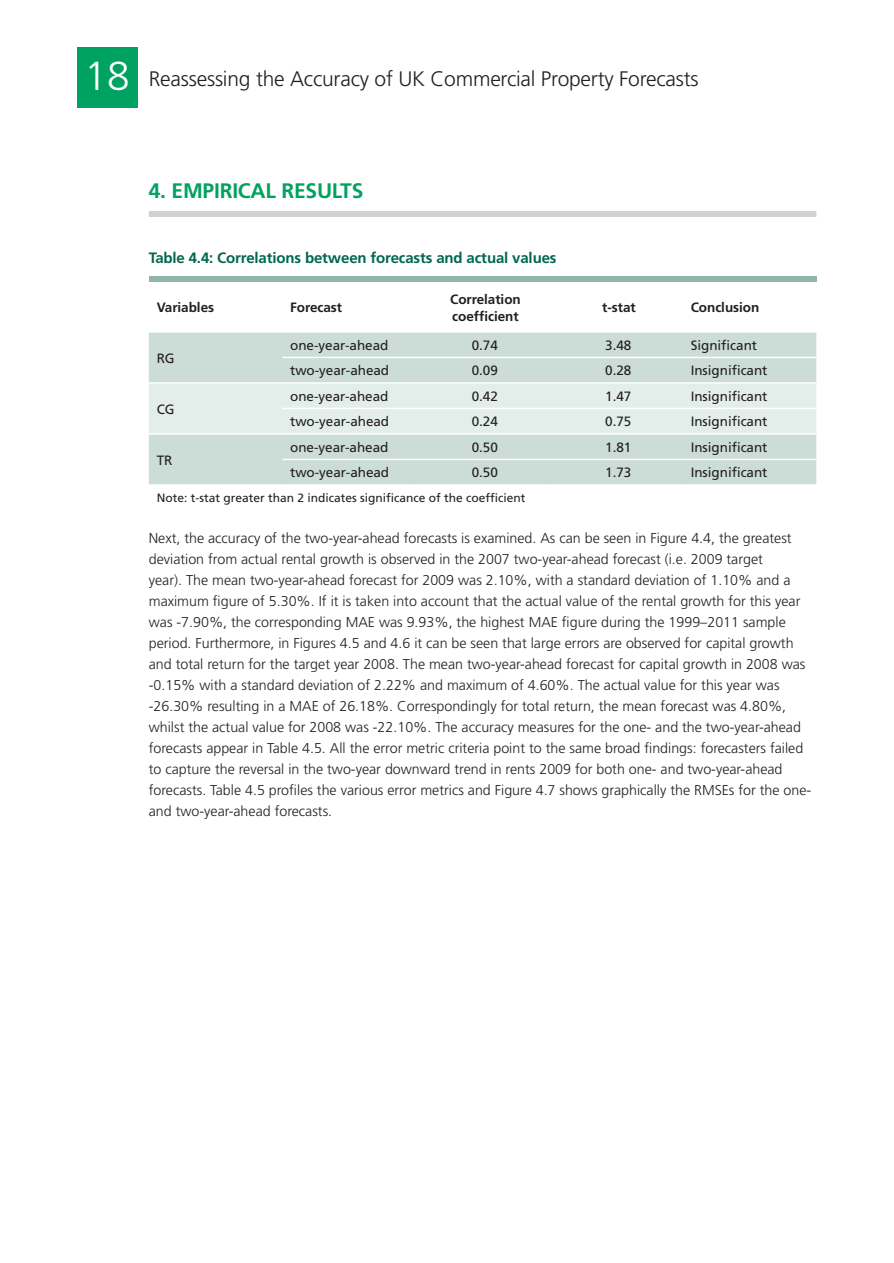
<style>
.page{position:relative;width:894px;height:1263px;background:#fff}
.page>*{position:absolute;margin:0;border:0;box-sizing:border-box;transform-origin:0 0}
.t1{font:300 21px "Frutiger";letter-spacing:-.01em;color:#231f20}
.t2{font:700 21px "Frutiger";letter-spacing:-.01em;color:#00a261}
.t3{font:700 15px "Frutiger";letter-spacing:-.01em;color:#01674d}
.t4{font:300 14.25px/21px "Frutiger";color:#231f20}
.t5{font:13.5px "Frutiger";letter-spacing:-.005em;color:#231f20}
.t6{font:700 13.5px/16.2px "Frutiger";letter-spacing:-.005em;color:#231f20}
.t7{font:12px "Frutiger";color:#231f20}
.s1{font-size:40.5px;color:#fff}
</style>
<div class="page">
<div style="left:77px;top:47px;width:60px;height:61px;background:#00a261"></div>
<div style="left:149px;top:211px;width:667px;height:6px;background:#d1d2d4"></div>
<div style="left:149px;top:276px;width:667px;height:6px;background:#91b5a8"></div>
<div style="left:149px;top:333px;width:667px;height:151px;background:#ccddd7"></div>
<div style="left:149px;top:384px;width:667px;height:49px;background:#e3eeea"></div>
<hr style="left:149px;top:433px;width:133px;height:2px;background:#fff">
<hr style="left:282px;top:433px;width:134px;height:2px;background:#fff">
<hr style="left:282px;top:459px;width:134px;height:1px;background:#fff">
<hr style="left:416px;top:433px;width:133px;height:2px;background:#fff">
<hr style="left:416px;top:459px;width:133px;height:1px;background:#fff">
<hr style="left:549px;top:433px;width:134px;height:2px;background:#fff">
<hr style="left:549px;top:459px;width:134px;height:1px;background:#fff">
<hr style="left:683px;top:433px;width:133px;height:2px;background:#fff">
<hr style="left:683px;top:459px;width:133px;height:1px;background:#fff">
<hr style="left:282px;top:357px;width:534px;height:1px;background:#fff">
<hr style="left:149px;top:382px;width:667px;height:2px;background:#fff">
<hr style="left:282px;top:408px;width:534px;height:1px;background:#fff">
<h1 class="t1" style="left:84px;top:67px;width:616px"><span class="s1">18</span> Reassessing the Accuracy of UK Commercial Property Forecasts</h1>
<h1 class="t2" style="left:149px;top:178px;width:216px">4. EMPIRICAL RESULTS</h1>
<p class="t3" style="left:149px;top:249px;width:409px">Table 4.4: Correlations between forecasts and actual values</p>
<p class="t6" style="left:157px;top:299px;width:59px">Variables</p>
<p class="t6" style="left:290px;top:299px;width:53px">Forecast</p>
<p class="t6" style="left:450px;top:291px;width:72px">Correlation coefficient</p>
<p class="t6" style="left:602px;top:299px;width:35px">t-stat</p>
<p class="t6" style="left:691px;top:299px;width:70px">Conclusion</p>
<p class="t5" style="left:157px;top:350px;width:19px">RG</p>
<p class="t5" style="left:290px;top:337px;width:100px">one-year-ahead</p>
<p class="t5" style="left:472px;top:337px;width:28px">0.74</p>
<p class="t5" style="left:605px;top:337px;width:28px">3.48</p>
<p class="t5" style="left:691px;top:337px;width:68px">Significant</p>
<p class="t5" style="left:290px;top:363px;width:100px">two-year-ahead</p>
<p class="t5" style="left:472px;top:363px;width:28px">0.09</p>
<p class="t5" style="left:605px;top:363px;width:28px">0.28</p>
<p class="t5" style="left:691px;top:363px;width:78px">Insignificant</p>
<p class="t5" style="left:157px;top:401px;width:19px">CG</p>
<p class="t5" style="left:290px;top:388px;width:100px">one-year-ahead</p>
<p class="t5" style="left:472px;top:388px;width:28px">0.42</p>
<p class="t5" style="left:605px;top:388px;width:28px">1.47</p>
<p class="t5" style="left:691px;top:388px;width:78px">Insignificant</p>
<p class="t5" style="left:290px;top:414px;width:100px">two-year-ahead</p>
<p class="t5" style="left:472px;top:414px;width:28px">0.24</p>
<p class="t5" style="left:605px;top:414px;width:28px">0.75</p>
<p class="t5" style="left:691px;top:414px;width:78px">Insignificant</p>
<p class="t5" style="left:290px;top:439px;width:100px">one-year-ahead</p>
<p class="t5" style="left:472px;top:439px;width:28px">0.50</p>
<p class="t5" style="left:605px;top:439px;width:28px">1.81</p>
<p class="t5" style="left:691px;top:439px;width:78px">Insignificant</p>
<p class="t5" style="left:290px;top:465px;width:100px">two-year-ahead</p>
<p class="t5" style="left:472px;top:465px;width:28px">0.50</p>
<p class="t5" style="left:605px;top:465px;width:28px">1.73</p>
<p class="t5" style="left:691px;top:465px;width:78px">Insignificant</p>
<p class="t7" style="left:157px;top:491px;width:370px">Note: t-stat greater than 2 indicates significance of the coefficient</p>
<p class="t4" style="left:149px;top:528px;width:664px">Next, the accuracy of the two-year-ahead forecasts is examined. As can be seen in Figure 4.4, the greatest deviation from actual rental growth is observed in the 2007 two-year-ahead forecast (i.e. 2009 target<br>year). The mean two-year-ahead forecast for 2009 was 2.10%, with a standard deviation of 1.10% and a maximum figure of 5.30%. If it is taken into account that the actual value of the rental growth for this year was -7.90%, the corresponding MAE was 9.93%, the highest MAE figure during the 1999–2011 sample period. Furthermore, in Figures 4.5 and 4.6 it can be seen that large errors are observed for capital growth and total return for the target year 2008. The mean two-year-ahead forecast for capital growth in 2008 was -0.15% with a standard deviation of 2.22% and maximum of 4.60%. The actual value for this year was -26.30% resulting in a MAE of 26.18%. Correspondingly for total return, the mean forecast was 4.80%, whilst the actual value for 2008 was -22.10%. The accuracy measures for the one- and the two-year-ahead forecasts appear in Table 4.5. All the error metric criteria point to the same broad findings: forecasters failed to capture the reversal in the two-year downward trend in rents 2009 for both one- and two-year-ahead forecasts. Table 4.5 profiles the various error metrics and Figure 4.7 shows graphically the RMSEs for the one&shy;and two-year-ahead forecasts.</p>
<p class="t5" style="left:157px;top:452px;width:17px">TR</p>
</div>
